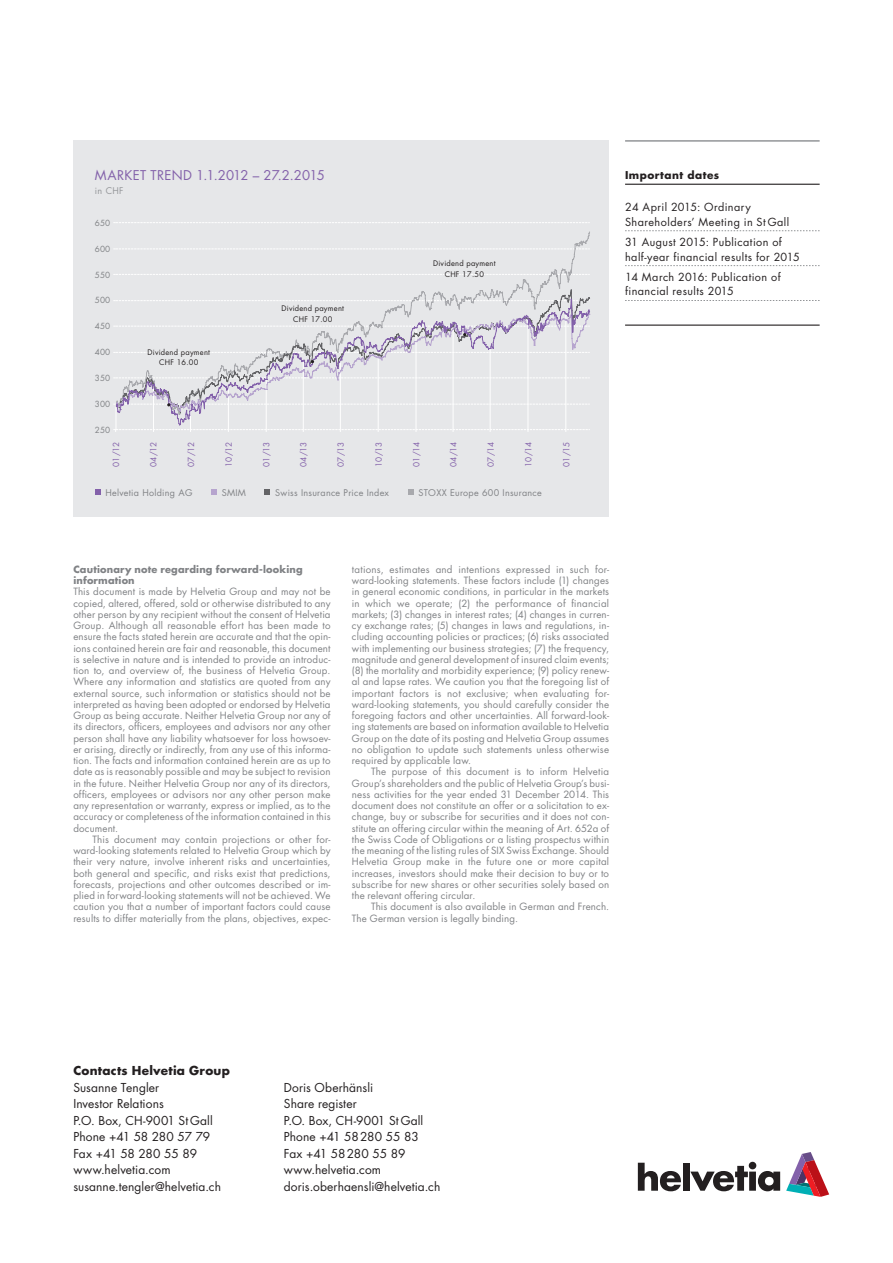
<style>
.page{position:relative;width:893px;height:1263px;background:#fff}
.page>*{position:absolute;margin:0;border:0;box-sizing:border-box;transform-origin:0 0}
.t1{font:13.2px "Futura Std";letter-spacing:.015em;color:#8361aa}
.t2{font:12px/16.5px "Futura Std";letter-spacing:.005em;color:#231f20}
.t3{font:700 12px "Futura Std";letter-spacing:.025em;color:#231f20}
.t4{font:10.8px/14.2px "Futura Std";letter-spacing:.04em;color:#231f20}
.t5{font:700 10.5px "Futura Std";letter-spacing:.045em;color:#231f20}
.t6{font:9.75px/11.2px "Futura Std";letter-spacing:.015em;color:#808285;text-align:justify}
.t7{font:700 9.75px/11.2px "Futura Std";letter-spacing:.02em;color:#808285}
.t8{font:9px "Futura Std";letter-spacing:.03em;color:#808285}
.t9{font:9px "Futura Std";color:#939598}
.t10{font:8.25px "Futura Std";color:#8361aa}
.t11{font:8.25px "Futura Std";color:#808285}
.t12{font:7.5px/10.5px "Futura Std";letter-spacing:.03em;color:#231f20;text-align:center}
</style>
<div class="page">
<hr style="left:892px;top:0;width:1px;height:631px;background:#8361aa">
<svg style="left:638px;top:1163px;width:43px;height:28px"></svg>
<div style="left:683px;top:1163px;width:7px;height:28px;background:#231f20"></div>
<svg style="left:690px;top:1162px;width:90px;height:29px"></svg>
<svg style="left:786px;top:1152px;width:43px;height:45px"></svg>
<hr style="left:625px;top:140px;width:195px;height:2px;background:#939598">
<hr style="left:625px;top:184px;width:195px;height:1px;background:#231f20">
<svg style="left:625px;top:230px;width:195px;height:1px"></svg>
<svg style="left:625px;top:265px;width:195px;height:1px"></svg>
<svg style="left:625px;top:300px;width:195px;height:1px"></svg>
<hr style="left:625px;top:325px;width:195px;height:1px;background:#231f20">
<div style="left:73px;top:140px;width:536px;height:377px;background:#e6e7e9"></div>
<svg style="left:113px;top:222px;width:477px;height:1px"></svg>
<svg style="left:116px;top:231px;width:474px;height:58px"></svg>
<svg style="left:414px;top:289px;width:176px;height:9px"></svg>
<svg style="left:116px;top:298px;width:475px;height:105px"></svg>
<svg style="left:113px;top:403px;width:477px;height:29px"></svg>
<svg style="left:95px;top:489px;width:6px;height:6px"></svg>
<svg style="left:211px;top:489px;width:6px;height:6px"></svg>
<svg style="left:265px;top:489px;width:5px;height:6px"></svg>
<svg style="left:408px;top:489px;width:5px;height:6px"></svg>
<h1 class="t1" style="left:95px;top:167px;width:231px">MARKET TREND 1.1.2012 – 27.2.2015</h1>
<p class="t9" style="left:95px;top:185px;width:30px">in CHF</p>
<p class="t11" style="left:95px;top:192px;width:17px">700</p>
<p class="t11" style="left:95px;top:218px;width:17px">650</p>
<p class="t11" style="left:95px;top:243px;width:17px">600</p>
<p class="t11" style="left:95px;top:269px;width:17px">550</p>
<p class="t11" style="left:95px;top:295px;width:17px">500</p>
<p class="t11" style="left:95px;top:321px;width:17px">450</p>
<p class="t11" style="left:95px;top:347px;width:17px">400</p>
<p class="t11" style="left:95px;top:373px;width:17px">350</p>
<p class="t11" style="left:95px;top:399px;width:17px">300</p>
<p class="t11" style="left:95px;top:424px;width:17px">250</p>
<p class="t12" style="left:148px;top:347px;width:64px">Dividend payment<br>CHF 16.00</p>
<p class="t12" style="left:281px;top:303px;width:64px">Dividend payment<br>CHF 17.00</p>
<p class="t12" style="left:433px;top:258px;width:64px">Dividend payment<br>CHF 17.50</p>
<p class="t10" style="left:111px;top:467px;width:26px;rotate:-90deg">01/12</p>
<p class="t10" style="left:148px;top:467px;width:26px;rotate:-90deg">04/12</p>
<p class="t10" style="left:186px;top:467px;width:26px;rotate:-90deg">07/12</p>
<p class="t10" style="left:223px;top:467px;width:26px;rotate:-90deg">10/12</p>
<p class="t10" style="left:261px;top:467px;width:26px;rotate:-90deg">01/13</p>
<p class="t10" style="left:298px;top:467px;width:26px;rotate:-90deg">04/13</p>
<p class="t10" style="left:336px;top:467px;width:26px;rotate:-90deg">07/13</p>
<p class="t10" style="left:373px;top:467px;width:26px;rotate:-90deg">10/13</p>
<p class="t10" style="left:411px;top:467px;width:26px;rotate:-90deg">01/14</p>
<p class="t10" style="left:448px;top:467px;width:26px;rotate:-90deg">04/14</p>
<p class="t10" style="left:485px;top:467px;width:26px;rotate:-90deg">07/14</p>
<p class="t10" style="left:523px;top:467px;width:26px;rotate:-90deg">10/14</p>
<p class="t10" style="left:561px;top:467px;width:26px;rotate:-90deg">01/15</p>
<p class="t8" style="left:106px;top:487px;width:88px">Helvetia Holding AG</p>
<p class="t8" style="left:222px;top:487px;width:26px">SMIM</p>
<p class="t8" style="left:275px;top:487px;width:115px">Swiss Insurance Price Index</p>
<p class="t8" style="left:418px;top:487px;width:125px">STOXX Europe 600 Insurance</p>
<p class="t5" style="left:625px;top:168px;width:96px">Important dates</p>
<p class="t4" style="left:625px;top:200px;width:166px">24 April 2015: Ordinary<br>Shareholders’ Meeting in St Gall</p>
<p class="t4" style="left:625px;top:235px;width:176px">31 August 2015: Publication of half-year financial results for 2015</p>
<p class="t4" style="left:625px;top:270px;width:157px">14 March 2016: Publication of financial results 2015</p>
<p class="t7" style="left:73px;top:563px;width:231px">Cautionary note regarding forward-looking information</p>
<p class="t6" style="left:73px;top:586px;width:259px">This document is made by Helvetia Group and may not be copied, altered, offered, sold or otherwise distributed to any other person by any recipient without the consent of Helvetia Group. Although all reasonable effort has been made to ensure the facts stated herein are accurate and that the opin&shy;ions contained herein are fair and reasonable, this document is selective in nature and is intended to provide an introduc&shy;tion to, and overview of, the business of Helvetia Group.<br>Where any information and statistics are quoted from any external source, such information or statistics should not be interpreted as having been adopted or endorsed by Helvetia Group as being accurate. Neither Helvetia Group nor any of its directors, officers, employees and advisors nor any other person shall have any liability whatsoever for loss howsoev&shy;er arising, directly or indirectly, from any use of this informa&shy;tion. The facts and information contained herein are as up to date as is reasonably possible and may be subject to revision in the future. Neither Helvetia Group nor any of its directors, officers, employees or advisors nor any other person make any representation or warranty, express or implied, as to the accuracy or completeness of the information contained in this document.</p>
<p class="t6" style="left:73px;top:834px;width:259px;text-indent:19px">This document may contain projections or other for&shy;ward-looking statements related to Helvetia Group which by their very nature, involve inherent risks and uncertainties, both general and specific, and risks exist that predictions, forecasts, projections and other outcomes described or im&shy;plied in forward-looking statements will not be achieved. We caution you that a number of important factors could cause results to differ materially from the plans, objectives, expec-</p>
<p class="t6" style="left:352px;top:564px;width:259px">tations, estimates and intentions expressed in such for&shy;ward-looking statements. These factors include (1) changes in general economic conditions, in particular in the markets in which we operate; (2) the performance of financial markets; (3) changes in interest rates; (4) changes in curren&shy;cy exchange rates; (5) changes in laws and regulations, in&shy;cluding accounting policies or practices; (6) risks associated with implementing our business strategies; (7) the frequency, magnitude and general development of insured claim events; (8) the mortality and morbidity experience; (9) policy renew&shy;al and lapse rates. We caution you that the foregoing list of important factors is not exclusive; when evaluating for&shy;ward-looking statements, you should carefully consider the foregoing factors and other uncertainties. All forward-look&shy;ing statements are based on information available to Helvetia Group on the date of its posting and Helvetia Group assumes no obligation to update such statements unless otherwise required by applicable law.</p>
<p class="t6" style="left:352px;top:766px;width:259px;text-indent:19px">The purpose of this document is to inform Helvetia Group’s shareholders and the public of Helvetia Group’s busi&shy;ness activities for the year ended 31 December 2014. This document does not constitute an offer or a solicitation to ex&shy;change, buy or subscribe for securities and it does not con&shy;stitute an offering circular within the meaning of Art. 652a of the Swiss Code of Obligations or a listing prospectus within the meaning of the listing rules of SIX Swiss Exchange. Should Helvetia Group make in the future one or more capital increases, investors should make their decision to buy or to subscribe for new shares or other securities solely based on the relevant offering circular.</p>
<p class="t6" style="left:352px;top:901px;width:259px;text-indent:19px">This document is also available in German and French.<br>The German version is legally binding.</p>
<p class="t3" style="left:73px;top:1063px;width:158px">Contacts Helvetia Group</p>
<p class="t2" style="left:73px;top:1079px;width:149px">Susanne Tengler<br>Investor Relations<br>P.O. Box, CH-9001 St Gall<br>Phone +41 58 280 57 79<br>Fax +41 58 280 55 89 www.helvetia.com susanne.tengler@helvetia.ch</p>
<p class="t2" style="left:284px;top:1079px;width:158px">Doris Oberhänsli<br>Share register<br>P.O. Box, CH-9001 St Gall<br>Phone +41 58280 55 83<br>Fax +41 58280 55 89 www.helvetia.com doris.oberhaensli@helvetia.ch</p>
</div>
